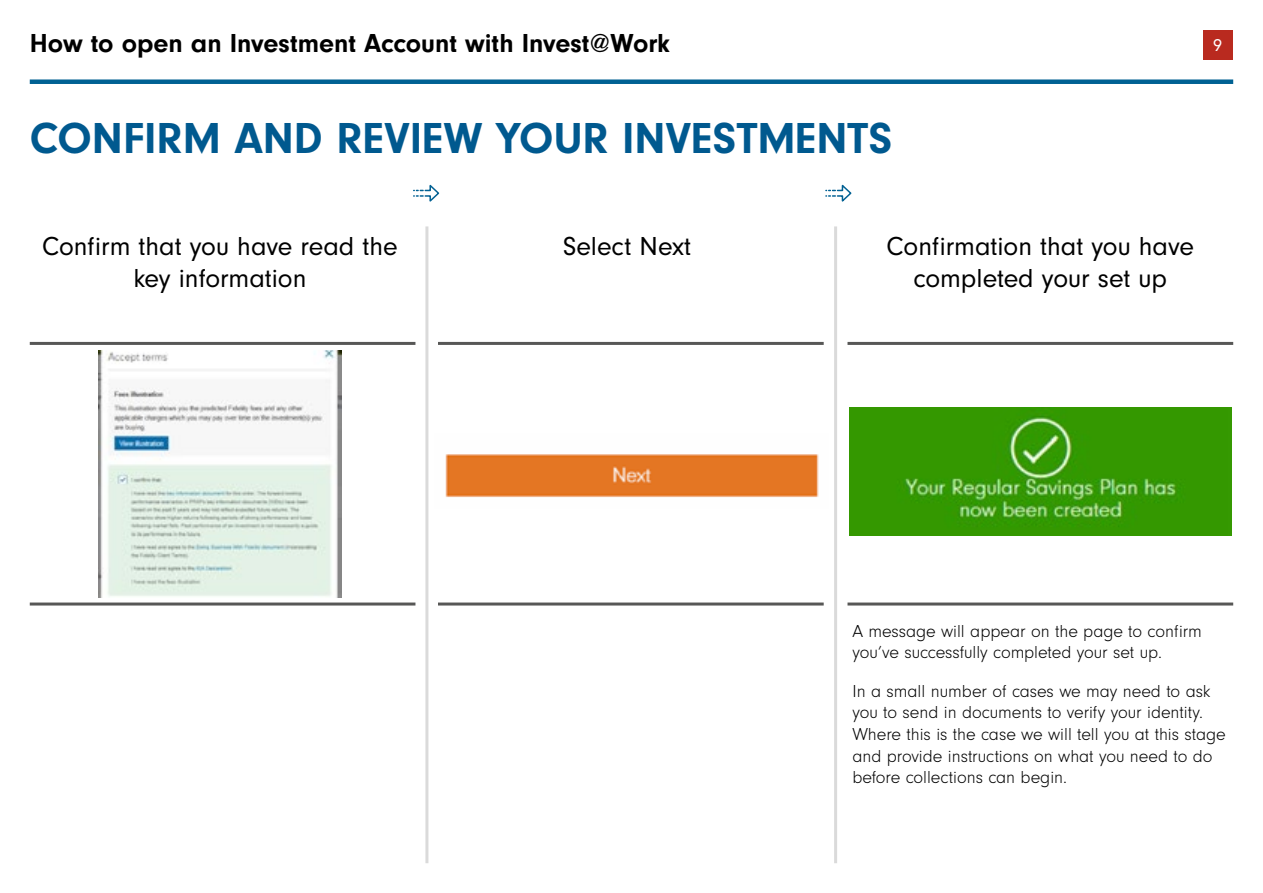
<style>
.page{position:relative;width:1263px;height:893px;background:#fff}
.page>*{position:absolute;margin:0;border:0;box-sizing:border-box;transform-origin:0 0}
.t1{font:700 45px "Neuzeit Gro";color:#00598f}
.t2{font:27px/32.4px "Neuzeit Gro";color:#000;text-align:center}
.t3{font:700 27px "Neuzeit Gro";color:#000}
.t4{font:300 18px/21.6px "Neuzeit Gro";color:#000}
.t5{font:18px "Neuzeit Gro";color:#fff}
</style>
<div class="page">
<div style="left:30px;top:79px;width:1203px;height:5px;background:#006193"></div>
<div style="left:1203px;top:30px;width:30px;height:30px;background:#b92a1f"></div>
<hr style="left:30px;top:342px;width:385px;height:3px;background:#575756">
<hr style="left:438px;top:342px;width:386px;height:3px;background:#575756">
<hr style="left:847px;top:342px;width:386px;height:3px;background:#575756">
<hr style="left:30px;top:602px;width:385px;height:3px;background:#575756">
<hr style="left:438px;top:602px;width:386px;height:3px;background:#575756">
<hr style="left:847px;top:602px;width:386px;height:3px;background:#575756">
<svg style="left:414px;top:184px;width:26px;height:18px"></svg>
<svg style="left:826px;top:184px;width:26px;height:18px"></svg>
<img style="left:98px;top:350px;width:244px;height:247px">
<img style="left:849px;top:407px;width:382px;height:128px">
<img style="left:445px;top:454px;width:374px;height:44px">
<hr style="left:425px;top:226px;width:3px;height:637px;background:#dadada">
<hr style="left:834px;top:226px;width:3px;height:637px;background:#dadada">
<h2 class="t3" style="left:30px;top:28px;width:642px">How to open an Investment Account with Invest@Work</h2>
<p class="t5" style="left:1213px;top:35px;width:10px">9</p>
<h1 class="t1" style="left:30px;top:113px;width:864px">CONFIRM AND REVIEW YOUR INVESTMENTS</h1>
<h2 class="t2" style="left:42px;top:230px;width:357px">Confirm that you have read the key information</h2>
<h2 class="t2" style="left:563px;top:230px;width:129px">Select Next</h2>
<h2 class="t2" style="left:887px;top:230px;width:309px">Confirmation that you have completed your set up</h2>
<p class="t4" style="left:852px;top:620px;width:351px">A message will appear on the page to confirm you’ve successfully completed your set up.</p>
<p class="t4" style="left:852px;top:680px;width:375px">In a small number of cases we may need to ask you to send in documents to verify your identity.<br>Where this is the case we will tell you at this stage and provide instructions on what you need to do before collections can begin.</p>
</div>
